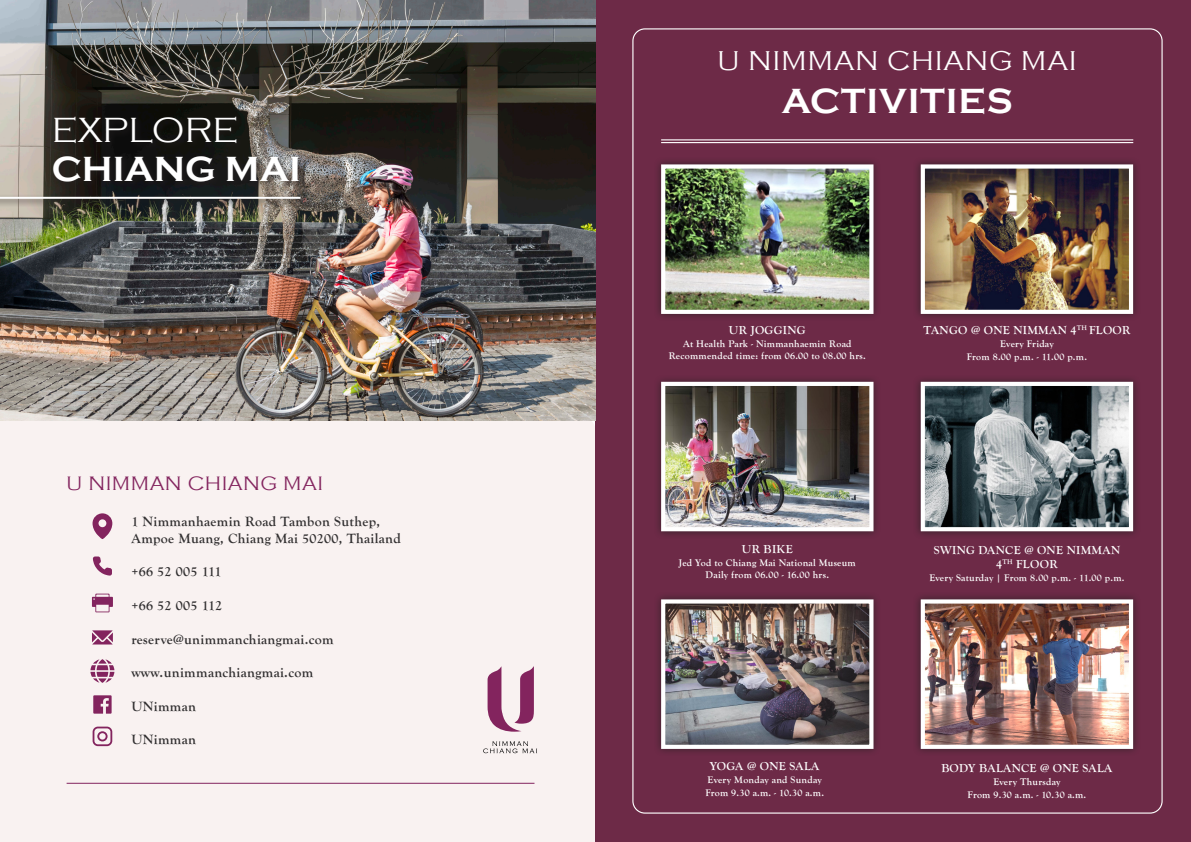
<style>
.page{position:relative;width:1191px;height:842px;background:#fff}
.page>*{position:absolute;margin:0;border:0;box-sizing:border-box;transform-origin:0 0}
.t1{font:700 36px "Copperplate Gothic";letter-spacing:.01em;color:#fff}
.t2{font:300 36px "Copperplate Gothic";color:#fff}
.t3{font:300 28px "Copperplate Gothic";letter-spacing:.025em;color:#fff}
.t4{font:300 20px "Copperplate Gothic";letter-spacing:.025em;color:#83245e}
.t5{font:700 14px/16.8px "Goudy Old Style T";letter-spacing:.025em;color:#312f30}
.t6{font:700 12px/14.4px "Goudy Old Style T";letter-spacing:.025em;color:#fff;text-align:center}
.t7{font:700 10px/13px "Goudy Old Style T";letter-spacing:.025em;color:#fff;text-align:center}
</style>
<div class="page">
<div style="left:0;top:421px;width:595px;height:421px;background:#f9f2f1"></div>
<div style="left:595px;top:0;width:596px;height:842px;background:#6d2a47"></div>
<img style="left:0;top:0;width:595px;height:421px">
<hr style="left:661px;top:139px;width:472px;height:1px;background:#fff">
<hr style="left:661px;top:142px;width:472px;height:1px;background:#fff">
<div style="left:51px;top:114px;width:255px;height:75px;background:#231f20;opacity:.75"></div>
<div style="left:0;top:194px;width:309px;height:13px;background:#231f20;opacity:.75"></div>
<hr style="left:0;top:197px;width:300px;height:2px;background:#fff">
<hr style="left:67px;top:783px;width:467px;height:1px;background:#83245e">
<svg style="left:93px;top:513px;width:19px;height:26px"></svg>
<svg style="left:90px;top:659px;width:24px;height:24px"></svg>
<svg style="left:92px;top:630px;width:21px;height:14px"></svg>
<svg style="left:93px;top:556px;width:19px;height:20px"></svg>
<svg style="left:93px;top:695px;width:19px;height:19px"></svg>
<svg style="left:93px;top:727px;width:19px;height:19px"></svg>
<svg style="left:92px;top:594px;width:21px;height:18px"></svg>
<svg style="left:487px;top:666px;width:47px;height:66px"></svg>
<svg style="left:483px;top:741px;width:54px;height:12px"></svg>
<div style="left:653px;top:157px;width:228px;height:164px;background:#672943"></div>
<img style="left:659px;top:162px;width:216px;height:154px">
<div style="left:653px;top:374px;width:228px;height:165px;background:#672943"></div>
<img style="left:659px;top:380px;width:216px;height:153px">
<div style="left:653px;top:592px;width:228px;height:164px;background:#672943"></div>
<img style="left:659px;top:597px;width:216px;height:154px">
<div style="left:913px;top:157px;width:227px;height:164px;background:#652843"></div>
<img style="left:919px;top:162px;width:216px;height:154px">
<div style="left:913px;top:374px;width:227px;height:165px;background:#652843"></div>
<svg style="left:919px;top:380px;width:216px;height:153px;background:#6f7479"></svg>
<div style="left:913px;top:592px;width:227px;height:164px;background:#652843"></div>
<img style="left:919px;top:597px;width:216px;height:154px">
<h1 class="t2" style="left:52px;top:110px;width:188px">EXPLORE</h1>
<h1 class="t1" style="left:52px;top:149px;width:250px">CHIANG MAI</h1>
<h3 class="t4" style="left:67px;top:473px;width:258px">U NIMMAN CHIANG MAI</h3>
<h3 class="t5" style="left:131px;top:513px;width:271px">1 Nimmanhaemin Road Tambon Suthep,<br>Ampoe Muang, Chiang Mai 50200, Thailand</h3>
<h3 class="t5" style="left:131px;top:563px;width:92px">+66 52 005 111</h3>
<h3 class="t5" style="left:131px;top:597px;width:92px">+66 52 005 112</h3>
<h3 class="t5" style="left:131px;top:631px;width:204px">reserve@unimmanchiangmai.com</h3>
<h3 class="t5" style="left:131px;top:664px;width:183px">www.unimmanchiangmai.com</h3>
<h3 class="t5" style="left:131px;top:698px;width:66px">UNimman</h3>
<h3 class="t5" style="left:131px;top:731px;width:66px">UNimman</h3>
<h2 class="t3" style="left:717px;top:46px;width:360px">U NIMMAN CHIANG MAI</h2>
<h1 class="t1" style="left:782px;top:81px;width:232px">ACTIVITIES</h1>
<p class="t6" style="left:729px;top:323px;width:78px">UR JOGGING</p>
<p class="t7" style="left:669px;top:338px;width:198px;line-height:12px">At Health Park - Nimmanhaemin Road<br>Recommended time: from 06.00 to 08.00 hrs.</p>
<p class="t6" style="left:923px;top:323px;width:209px">TANGO @ ONE NIMMAN 4<sup>TH</sup> FLOOR</p>
<p class="t7" style="left:967px;top:337px;width:122px">Every Friday<br>From 8.00 p.m. - 11.00 p.m.</p>
<p class="t6" style="left:742px;top:542px;width:52px">UR BIKE</p>
<p class="t7" style="left:679px;top:557px;width:178px;line-height:12px">Jed Yod to Chiang Mai National Museum<br>Daily from 06.00 - 16.00 hrs.</p>
<p class="t6" style="left:710px;top:759px;width:111px">YOGA @ ONE SALA</p>
<p class="t7" style="left:705px;top:773px;width:120px;text-align:left">Every Monday and Sunday<br>From 9.30 a.m. - 10.30 a.m.</p>
<p class="t6" style="left:933px;top:543px;width:188px">SWING DANCE @ ONE NIMMAN<br>4<sup>TH</sup> FLOOR</p>
<p class="t7" style="left:929px;top:571px;width:197px">Every Saturday | From 8.00 p.m. - 11.00 p.m.</p>
<p class="t6" style="left:941px;top:761px;width:173px">BODY BALANCE @ ONE SALA</p>
<p class="t7" style="left:967px;top:776px;width:120px">Every Thursday<br>From 9.30 a.m. - 10.30 a.m.</p>
</div>
